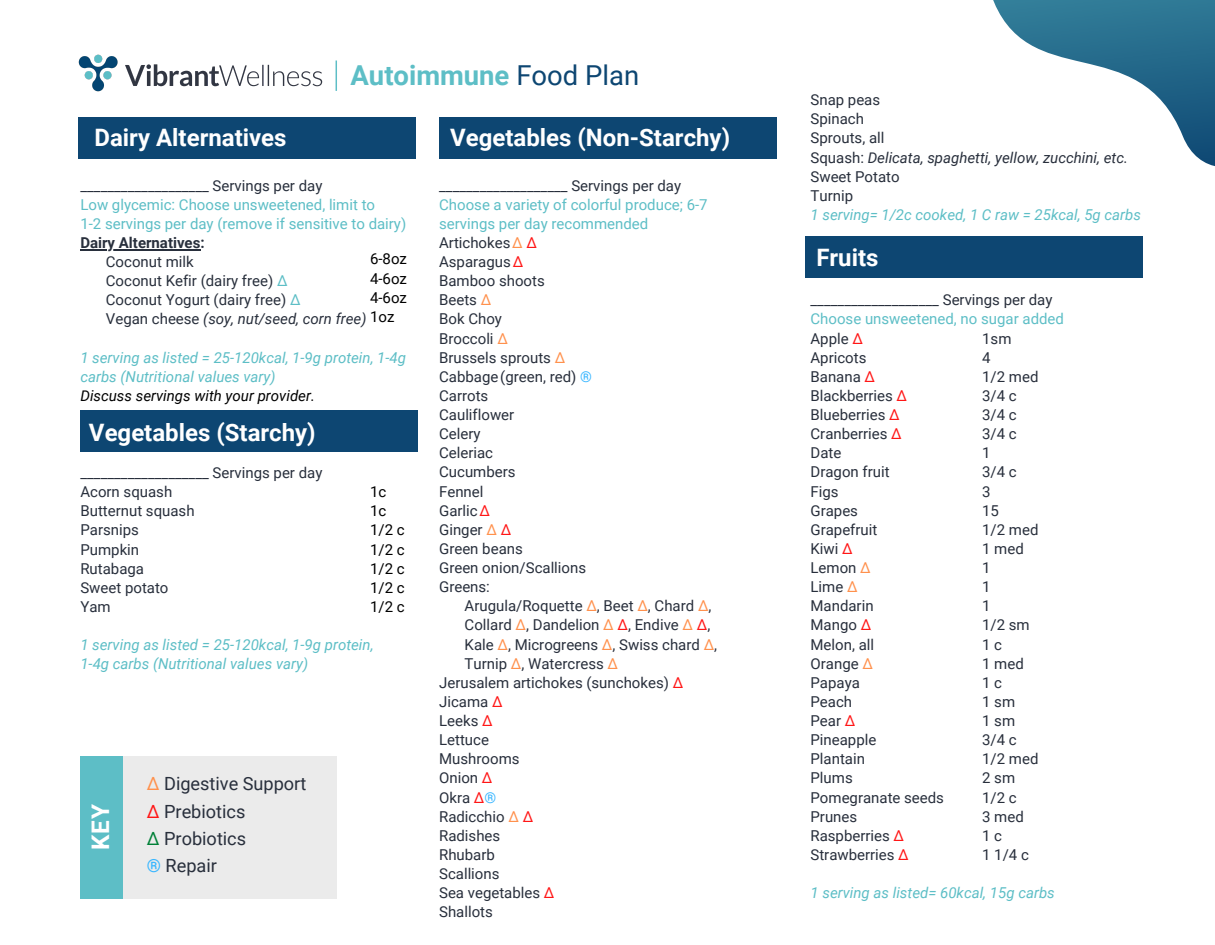
<style>
.page{position:relative;width:1215px;height:945px;background:#fff}
.page>*{position:absolute;margin:0;border:0;box-sizing:border-box;transform-origin:0 0}
.t1{font:700 27.45px "Roboto";color:#5dbec6}
.t2{font:700 24.3px "Roboto";color:#fff}
.t3{font:700 24px "Roboto";color:#fff}
.t4{font:18.15px/27.3px "Roboto";color:#282f3c}
.t5{font:15px/19.2px "Roboto";color:#282f3c}
.t6{font:italic 15px/19.2px "Roboto";color:#5dbec6}
.t7{font:15px/19.2px "Roboto";color:#5dbec6}
.t8{font:15px/19.2px "Roboto";color:#000;text-align:justify}
.t9{font:italic 15px "Roboto";color:#000}
.t10{font:700 15px "Roboto";color:#282f3c}
.s1{font-weight:400;color:#0d4672}
.s2{color:#5dbec6}
.s3{font-style:italic}
.s4{color:#ff914d}
.s5{color:#ff1616}
.s6{color:#008037}
.s7{font-weight:700;color:#38b6ff}
.s8{color:#38b6ff}
</style>
<div class="page">
<img style="left:78px;top:54px;width:244px;height:37px">
<hr style="left:335px;top:61px;width:2px;height:30px;background:#5dbec6">
<div style="left:78px;top:117px;width:338px;height:41px;background:#0d4672"></div>
<div style="left:439px;top:117px;width:338px;height:41px;background:#0d4672"></div>
<div style="left:805px;top:236px;width:338px;height:42px;background:#0d4672"></div>
<div style="left:80px;top:410px;width:338px;height:42px;background:#0d4672"></div>
<hr style="left:80px;top:249px;width:120px;height:1px;background:#282f3c">
<div style="left:123px;top:756px;width:214px;height:142px;background:#ebebeb"></div>
<div style="left:80px;top:756px;width:43px;height:142px;background:#5dbec6"></div>
<svg style="left:993px;top:0;width:222px;height:166px"></svg>
<h3 class="t3" style="left:94px;top:124px;width:194px">Dairy Alternatives</h3>
<h1 class="t1" style="left:351px;top:60px;width:290px">Autoimmune <span class="s1">Food Plan</span></h1>
<h3 class="t3" style="left:450px;top:124px;width:282px">Vegetables (Non-Starchy)</h3>
<p class="t5" style="left:80px;top:176px;width:244px">___________________ Servings per day</p>
<p class="t7" style="left:80px;top:195px;width:327px">Low glycemic: Choose unsweetened, limit to<br>1-2 servings per day (remove if sensitive to dairy)</p>
<p class="t10" style="left:80px;top:234px;width:126px">Dairy Alternatives:</p>
<p class="t5" style="left:106px;top:252px;width:262px">Coconut milk<br>Coconut Kefir (dairy free) <span class="s2">Δ<br></span>Coconut Yogurt (dairy free) <span class="s2">Δ<br></span>Vegan cheese <span class="s3">(soy, nut/seed, corn free)</span></p>
<p class="t6" style="left:80px;top:348px;width:327px">1 serving as listed = 25-120kcal, 1-9g protein, 1-4g carbs (Nutritional values vary)</p>
<p class="t9" style="left:80px;top:387px;width:236px">Discuss servings with your provider.</p>
<p class="t8" style="left:370px;top:250px;width:38px">6-8oz 4-6oz 4-6oz 1oz</p>
<h3 class="t3" style="left:89px;top:419px;width:228px">Vegetables (Starchy)</h3>
<p class="t5" style="left:80px;top:463px;width:244px">___________________ Servings per day<br>Acorn squash<br>Butternut squash<br>Parsnips<br>Pumpkin<br>Rutabaga<br>Sweet potato<br>Yam</p>
<p class="t6" style="left:80px;top:635px;width:295px">1 serving as listed = 25-120kcal, 1-9g protein,<br>1-4g carbs (Nutritional values vary)</p>
<p class="t8" style="left:370px;top:482px;width:36px;text-align:left">1c<br>1c<br>1/2 c<br>1/2 c<br>1/2 c<br>1/2 c<br>1/2 c</p>
<h2 class="t2" style="left:87px;top:850px;width:48px;rotate:-90deg">KEY</h2>
<p class="t4" style="left:147px;top:770px;width:161px"><span class="s4">Δ</span> Digestive Support<br><span class="s5">Δ</span> Prebiotics<br><span class="s6">Δ</span> Probiotics<br><span class="s7">®</span> Repair</p>
<p class="t5" style="left:439px;top:176px;width:244px">___________________ Servings per day</p>
<p class="t5" style="left:439px;top:195px;width:270px"><span class="s2">Choose a variety of colorful produce; 6-7 servings per day recommended<br></span>Artichokes<span class="s4">Δ</span> <span class="s5">Δ<br></span>Asparagus<span class="s5">Δ<br></span>Bamboo shoots<br>Beets <span class="s4">Δ<br></span>Bok Choy<br>Broccoli <span class="s4">Δ<br></span>Brussels sprouts <span class="s4">Δ<br></span>Cabbage(green, red) <span class="s8">®<br></span>Carrots<br>Cauliflower<br>Celery<br>Celeriac<br>Cucumbers<br>Fennel<br>Garlic<span class="s5">Δ<br></span>Ginger <span class="s4">Δ</span> <span class="s5">Δ<br></span>Green beans<br>Green onion/Scallions<br>Greens:</p>
<p class="t5" style="left:465px;top:597px;width:248px">Arugula/Roquette <span class="s4">Δ</span>, Beet <span class="s4">Δ</span>, Chard <span class="s4">Δ</span>,</p>
<p class="t5" style="left:465px;top:616px;width:247px">Collard <span class="s4">Δ</span>, Dandelion <span class="s4">Δ</span> <span class="s5">Δ</span>, Endive <span class="s4">Δ</span> <span class="s5">Δ</span>,</p>
<p class="t5" style="left:465px;top:635px;width:254px">Kale <span class="s4">Δ</span>, Microgreens <span class="s4">Δ</span>, Swiss chard <span class="s4">Δ</span>,</p>
<p class="t5" style="left:465px;top:654px;width:155px">Turnip <span class="s4">Δ</span>, Watercress <span class="s4">Δ</span></p>
<p class="t5" style="left:439px;top:673px;width:246px">Jerusalem artichokes (sunchokes) <span class="s5">Δ</span></p>
<p class="t5" style="left:439px;top:692px;width:65px">Jicama <span class="s5">Δ</span></p>
<p class="t5" style="left:439px;top:711px;width:55px">Leeks <span class="s5">Δ</span></p>
<p class="t5" style="left:439px;top:731px;width:51px">Lettuce</p>
<p class="t5" style="left:439px;top:750px;width:82px">Mushrooms</p>
<p class="t5" style="left:439px;top:769px;width:55px">Onion <span class="s5">Δ</span></p>
<p class="t5" style="left:439px;top:788px;width:59px">Okra <span class="s5">Δ</span><span class="s8">®</span></p>
<p class="t5" style="left:439px;top:807px;width:96px">Radicchio <span class="s4">Δ</span> <span class="s5">Δ</span></p>
<p class="t5" style="left:439px;top:826px;width:63px">Radishes</p>
<p class="t5" style="left:439px;top:845px;width:57px">Rhubarb</p>
<p class="t5" style="left:439px;top:864px;width:62px">Scallions</p>
<p class="t5" style="left:439px;top:884px;width:117px">Sea vegetables <span class="s5">Δ</span></p>
<p class="t5" style="left:439px;top:903px;width:55px">Shallots</p>
<p class="t5" style="left:811px;top:90px;width:319px">Snap peas<br>Spinach<br>Sprouts, all<br>Squash: <span class="s3">Delicata, spaghetti, yellow, zucchini, etc.<br></span>Sweet Potato<br>Turnip</p>
<p class="t6" style="left:811px;top:205px;width:332px">1 serving= 1/2c cooked, 1 C raw = 25kcal, 5g carbs</p>
<h3 class="t3" style="left:816px;top:244px;width:64px">Fruits</h3>
<p class="t5" style="left:811px;top:291px;width:244px">___________________ Servings per day</p>
<p class="t5" style="left:811px;top:310px;width:255px"><span class="s2">Choose unsweetened, no sugar added<br></span>Apple <span class="s5">Δ<br></span>Apricots<br>Banana <span class="s5">Δ<br></span>Blackberries <span class="s5">Δ<br></span>Blueberries <span class="s5">Δ<br></span>Cranberries <span class="s5">Δ<br></span>Date<br>Dragon fruit<br>Figs<br>Grapes<br>Grapefruit<br>Kiwi <span class="s5">Δ<br></span>Lemon <span class="s4">Δ<br></span>Lime <span class="s4">Δ<br></span>Mandarin<br>Mango <span class="s5">Δ<br></span>Melon, all<br>Orange <span class="s4">Δ<br></span>Papaya<br>Peach<br>Pear <span class="s5">Δ<br></span>Pineapple<br>Plantain<br>Plums<br>Pomegranate seeds<br>Prunes<br>Raspberries <span class="s5">Δ<br></span>Strawberries <span class="s5">Δ</span></p>
<p class="t6" style="left:811px;top:884px;width:246px">1 serving as listed= 60kcal, 15g carbs</p>
<p class="t5" style="left:982px;top:329px;width:58px">1sm<br>4<br>1/2 med<br>3/4 c<br>3/4 c<br>3/4 c<br>1<br>3/4 c<br>3<br>15<br>1/2 med<br>1 med<br>1<br>1<br>1<br>1/2 sm<br>1c<br>1 med<br>1c<br>1 sm<br>1 sm<br>3/4 c<br>1/2 med<br>2 sm<br>1/2 c<br>3 med<br>1c<br>1 1/4 c</p>
</div>
